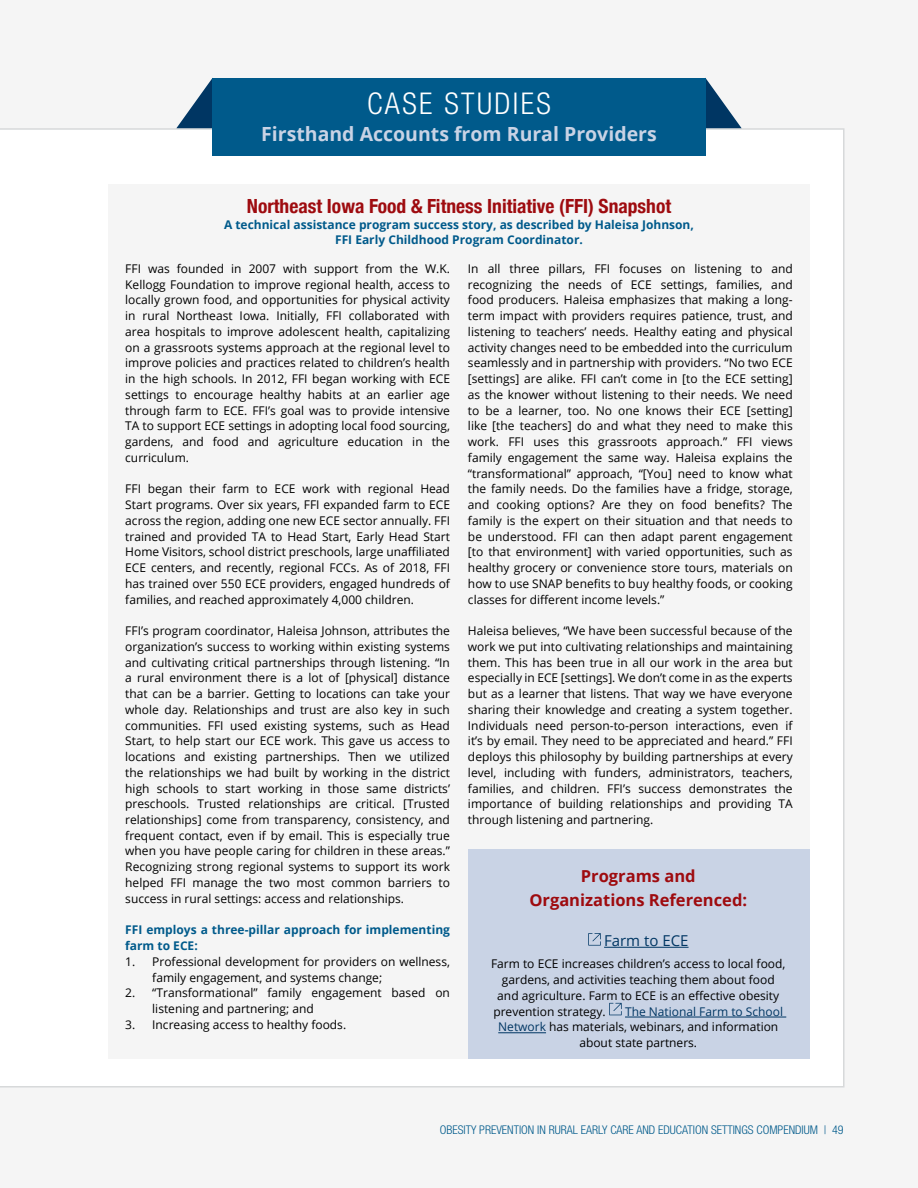
<style>
.page{position:relative;width:918px;height:1188px;background:#f5f5f5}
.page>*{position:absolute;margin:0;border:0;box-sizing:border-box;transform-origin:0 0}
.H1_-_Section_Header{font:300 condensed 30px "Helvetica Neue LT Std";letter-spacing:.08em;color:#fff}
.H2_-_Red_Text{font:700 condensed 19.5px "Helvetica Neue";color:#9e0b0f}
.H1_-_Section_Header-2{font:700 19.5px "Open Sans";color:#c9d3e5}
.H3_-_Case_Study_Prog{font:700 16.5px/24px "Open Sans";color:#9e0b0f;text-align:center}
.H4_-_Case_study_prog{font:15px "Open Sans";color:#003663}
.Body_Text_-_Black{font:12px/15.8px "Open Sans";color:#000;text-align:justify}
.Body_Text_-_Black-2{font:700 12px/15.8px "Open Sans";color:#005a8b;text-align:center}
.t1{font:300 condensed 12px "Helvetica Neue LT Std";color:#005a8b}
.Body_Text_-_Black-3{font:12px "Open Sans";color:#003663}
.s1{color:#003663}
</style>
<div class="page">
<div style="left:0;top:128px;width:844px;height:960px;background:#fff"></div>
<svg style="left:176px;top:78px;width:37px;height:50px"></svg>
<svg style="left:706px;top:78px;width:36px;height:50px"></svg>
<div style="left:213px;top:78px;width:493px;height:78px;background:#005a8b"></div>
<div style="left:108px;top:184px;width:702px;height:874px;background:#f5f5f5"></div>
<div style="left:468px;top:849px;width:342px;height:209px;background:#c9d3e5"></div>
<hr style="left:604px;top:947px;width:85px;height:1px;background:#003663">
<hr style="left:625px;top:1017px;width:161px;height:1px;background:#003663">
<hr style="left:498px;top:1032px;width:48px;height:1px;background:#003663">
<svg style="left:588px;top:933px;width:13px;height:13px"></svg>
<svg style="left:609px;top:1003px;width:13px;height:12px"></svg>
<h1 class="H1_-_Section_Header" style="left:367px;top:86px;width:185px">CASE STUDIES</h1>
<h1 class="H1_-_Section_Header-2" style="left:261px;top:120px;width:397px">Firsthand Accounts from Rural Providers</h1>
<h2 class="H2_-_Red_Text" style="left:247px;top:190px;width:426px">Northeast Iowa Food &amp; Fitness Initiative (FFI) Snapshot</h2>
<p class="Body_Text_-_Black-2" style="left:224px;top:216px;width:471px">A technical assistance program success story, as described by Haleisa Johnson,<br>FFI Early Childhood Program Coordinator.</p>
<p class="Body_Text_-_Black" style="left:125px;top:260px;width:326px">FFI was founded in 2007 with support from the W.K.<br>Kellogg Foundation to improve regional health, access to locally grown food, and opportunities for physical activity in rural Northeast Iowa. Initially, FFI collaborated with area hospitals to improve adolescent health, capitalizing on a grassroots systems approach at the regional level to improve policies and practices related to children’s health in the high schools. In 2012, FFI began working with ECE settings to encourage healthy habits at an earlier age through farm to ECE. FFI’s goal was to provide intensive TA to support ECE settings in adopting local food sourcing, gardens, and food and agriculture education in the curriculum.</p>
<p class="Body_Text_-_Black" style="left:125px;top:481px;width:326px">FFI began their farm to ECE work with regional Head Start programs. Over six years, FFI expanded farm to ECE across the region, adding one new ECE sector annually. FFI trained and provided TA to Head Start, Early Head Start Home Visitors, school district preschools, large unaffiliated ECE centers, and recently, regional FCCs. As of 2018, FFI has trained over 550 ECE providers, engaged hundreds of families, and reached approximately 4,000 children.</p>
<p class="Body_Text_-_Black" style="left:125px;top:623px;width:326px">FFI’s program coordinator, Haleisa Johnson, attributes the organization’s success to working within existing systems and cultivating critical partnerships through listening. “In a rural environment there is a lot of [physical] distance that can be a barrier. Getting to locations can take your whole day. Relationships and trust are also key in such communities. FFI used existing systems, such as Head Start, to help start our ECE work. This gave us access to locations and existing partnerships. Then we utilized the relationships we had built by working in the district high schools to start working in those same districts’ preschools. Trusted relationships are critical. [Trusted relationships] come from transparency, consistency, and frequent contact, even if by email. This is especially true when you have people caring for children in these areas.” Recognizing strong regional systems to support its work helped FFI manage the two most common barriers to success in rural settings: access and relationships.</p>
<p class="Body_Text_-_Black-2" style="left:125px;top:922px;width:326px;text-align:left">FFI employs a three-pillar approach for implementing farm to ECE:</p>
<p class="Body_Text_-_Black" style="left:152px;top:953px;width:299px;text-indent:-27px">1. Professional development for providers on wellness, family engagement, and systems change;</p>
<p class="Body_Text_-_Black" style="left:152px;top:985px;width:299px;text-indent:-27px">2. “Transformational” family engagement based on listening and partnering; and</p>
<p class="Body_Text_-_Black" style="left:125px;top:1016px;width:222px">3. Increasing access to healthy foods.</p>
<p class="Body_Text_-_Black" style="left:468px;top:260px;width:326px">In all three pillars, FFI focuses on listening to and recognizing the needs of ECE settings, families, and food producers. Haleisa emphasizes that making a long&shy;term impact with providers requires patience, trust, and listening to teachers’ needs. Healthy eating and physical activity changes need to be embedded into the curriculum seamlessly and in partnership with providers. “No two ECE [settings] are alike. FFI can’t come in [to the ECE setting] as the knower without listening to their needs. We need to be a learner, too. No one knows their ECE [setting] like [the teachers] do and what they need to make this work. FFI uses this grassroots approach.” FFI views family engagement the same way. Haleisa explains the “transformational” approach, “[You] need to know what the family needs. Do the families have a fridge, storage, and cooking options? Are they on food benefits? The family is the expert on their situation and that needs to be understood. FFI can then adapt parent engagement [to that environment] with varied opportunities, such as healthy grocery or convenience store tours, materials on how to use SNAP benefits to buy healthy foods, or cooking classes for different income levels.”</p>
<p class="Body_Text_-_Black" style="left:468px;top:623px;width:326px">Haleisa believes, “We have been successful because of the work we put into cultivating relationships and maintaining them. This has been true in all our work in the area but especially in ECE [settings]. We don’t come in as the experts but as a learner that listens. That way we have everyone sharing their knowledge and creating a system together.<br>Individuals need person-to-person interactions, even if it’s by email. They need to be appreciated and heard.” FFI deploys this philosophy by building partnerships at every level, including with funders, administrators, teachers, families, and children. FFI’s success demonstrates the importance of building relationships and providing TA through listening and partnering.</p>
<h3 class="H3_-_Case_Study_Prog" style="left:529px;top:864px;width:219px">Programs and<br>Organizations Referenced:</h3>
<h4 class="H4_-_Case_study_prog" style="left:604px;top:930px;width:86px">Farm to ECE</h4>
<p class="Body_Text_-_Black" style="left:491px;top:956px;width:296px">Farm to ECE increases children’s access to local food,</p>
<p class="Body_Text_-_Black" style="left:502px;top:971px;width:274px">gardens, and activities teaching them about food</p>
<p class="Body_Text_-_Black" style="left:497px;top:987px;width:283px">and agriculture. Farm to ECE is an effective obesity</p>
<p class="Body_Text_-_Black" style="left:493px;top:1003px;width:114px">prevention strategy.</p>
<p class="Body_Text_-_Black-3" style="left:625px;top:1003px;width:160px">The National Farm to School</p>
<p class="Body_Text_-_Black" style="left:498px;top:1019px;width:282px"><span class="s1">Network</span> has materials, webinars, and information</p>
<p class="Body_Text_-_Black" style="left:579px;top:1034px;width:119px">about state partners.</p>
<p class="t1" style="left:440px;top:1123px;width:405px">OBESITY PREVENTION IN RURAL EARLY CARE AND EDUCATION SETTINGS COMPENDIUM | 49</p>
</div>
